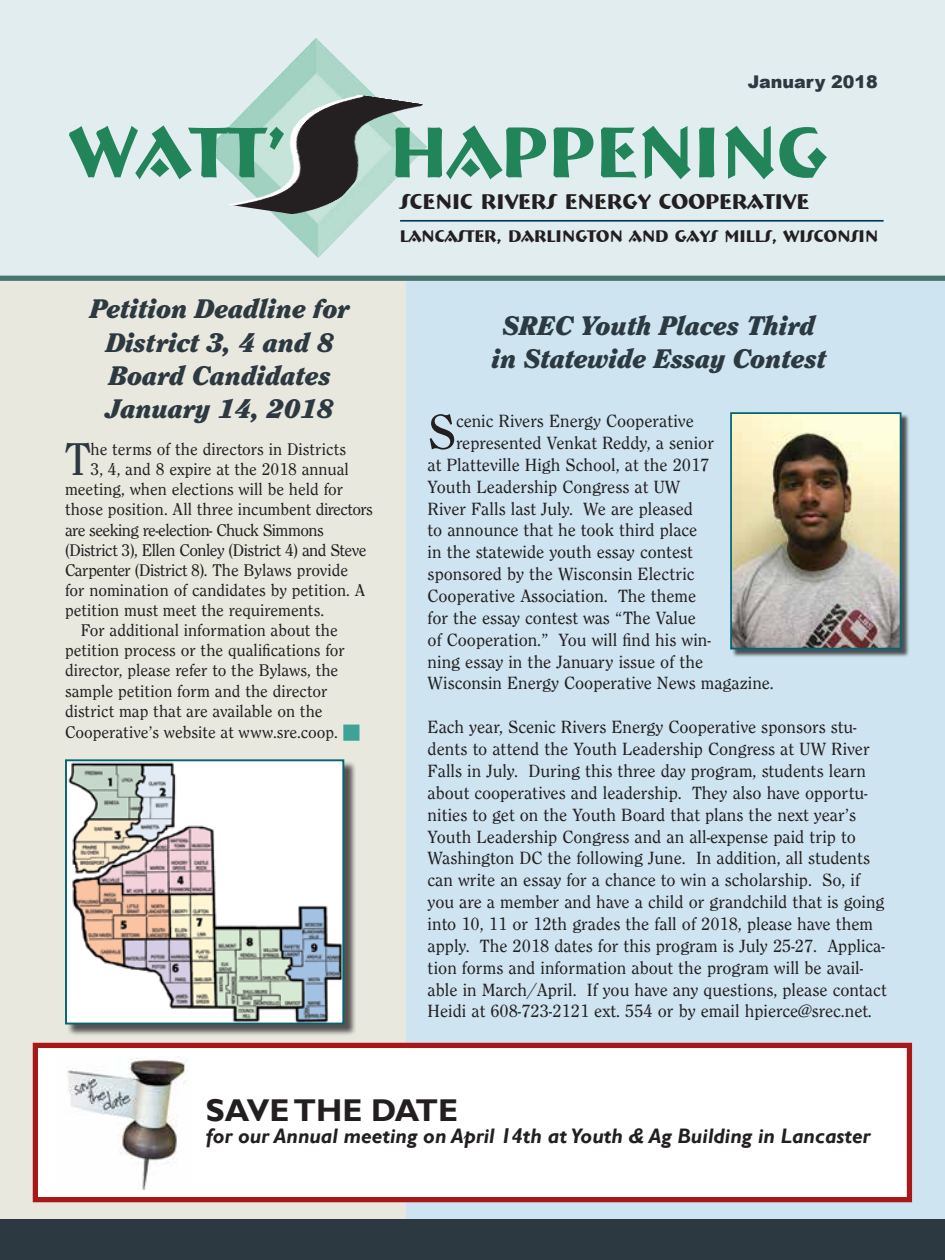
<style>
.page{position:relative;width:945px;height:1260px;background:#fff}
.page>*{position:absolute;margin:0;border:0;box-sizing:border-box;transform-origin:0 0}
.t1{font:700 73.15px "Bremen BT";color:#228459}
.t2{font:51.1px "Clearface Regular DTC";color:#231f20}
.t3{font:47.6px "Clearface Regular DTC";color:#2c3940}
.t4{font:700 31.5px "Gill Sans";color:#231f20}
.t5{font:28px/33.2px "Clearface Black Italic DTC";letter-spacing:-.01em;color:#2c3940;text-align:center}
.t6{font:700 22.05px "Bremen BT";color:#231f20}
.t7{font:italic 700 21px "Gill Sans";color:#231f20}
.t8{font:18.38px/21.9px "Clearface Regular DTC";color:#231f20}
.t9{font:17.5px "Clearface Regular DTC";color:#231f20}
.t10{font:17.5px "Clearface Regular DTC";letter-spacing:-.03em;color:#231f20}
.t11{font:900 17.5px "Arial";color:#2c3940}
.t12{font:700 17.32px "Bremen BT";color:#231f20}
.s1{color:#3fa298}
</style>
<div class="page">
<div style="left:0;top:276px;width:406px;height:984px;background:#e8e8df"></div>
<div style="left:406px;top:279px;width:539px;height:981px;background:#cee4f0"></div>
<div style="left:0;top:0;width:945px;height:278px;background:#e2edf0"></div>
<hr style="left:400px;top:220px;width:484px;height:2px;background:#00395c">
<img style="left:207px;top:38px;width:220px;height:220px">
<img style="left:223px;top:89px;width:194px;height:129px">
<img style="left:230px;top:90px;width:193px;height:129px">
<div style="left:0;top:276px;width:945px;height:5px;background:#49746e"></div>
<div style="left:0;top:1220px;width:945px;height:40px;background:#2c3940"></div>
<div style="left:33px;top:1043px;width:879px;height:159px;background:#fff;border:5px solid #a81818"></div>
<img style="left:67px;top:1057px;width:121px;height:133px">
<div style="left:66px;top:761px;width:290px;height:276px;background:#231f20;opacity:.75"></div>
<img style="left:68px;top:762px;width:273px;height:260px">
<div style="left:65px;top:759px;width:279px;height:266px;border:2px solid #026572"></div>
<div style="left:731px;top:413px;width:179px;height:245px;background:#231f20;opacity:.75"></div>
<img style="left:733px;top:415px;width:165px;height:232px">
<div style="left:730px;top:412px;width:171px;height:238px;border:2px solid #026572"></div>
<p class="t11" style="left:748px;top:69px;width:132px">January 2018</p>
<h1 class="t1" style="left:70px;top:107px;width:217px">WATT’</h1>
<h1 class="t1" style="left:390px;top:107px;width:438px">HAPPENING</h1>
<h3 class="t5" style="left:90px;top:292px;width:262px">Petition Deadline for<br>District 3, 4 and 8<br>Board Candidates<br>January 14, 2018</h3>
<h3 class="t3" style="left:65px;top:433px;width:27px">T</h3>
<p class="t9" style="left:91px;top:440px;width:257px">he terms of the directors in Districts</p>
<p class="t9" style="left:91px;top:460px;width:260px">3, 4, and 8 expire at the 2018 annual</p>
<p class="t9" style="left:65px;top:480px;width:280px">meeting, when elections will be held for</p>
<p class="t9" style="left:65px;top:500px;width:309px">those position. All three incumbent directors</p>
<p class="t10" style="left:65px;top:520px;width:260px">are seeking re-election- Chuck Simmons</p>
<p class="t10" style="left:65px;top:540px;width:303px">(District 3), Ellen Conley (District 4) and Steve</p>
<p class="t9" style="left:65px;top:560px;width:285px">Carpenter (District 8). The Bylaws provide</p>
<p class="t9" style="left:65px;top:580px;width:302px">for nomination of candidates by petition. A</p>
<p class="t9" style="left:65px;top:601px;width:261px">petition must meet the requirements.</p>
<p class="t9" style="left:81px;top:621px;width:258px">For additional information about the</p>
<p class="t9" style="left:65px;top:641px;width:281px">petition process or the qualifications for</p>
<p class="t9" style="left:65px;top:661px;width:275px">director, please refer to the Bylaws, the</p>
<p class="t9" style="left:65px;top:681px;width:264px">sample petition form and the director</p>
<p class="t9" style="left:65px;top:701px;width:259px">district map that are available on the</p>
<p class="t9" style="left:65px;top:722px;width:297px">Cooperative’s website at www.sre.coop. <span class="s1">■</span></p>
<p class="t6" style="left:400px;top:188px;width:411px">SCENIC RIVERS ENERGY COOPERATIVE</p>
<p class="t12" style="left:400px;top:225px;width:480px">LANCASTER, DARLINGTON AND GAYS MILLS, WISCONSIN</p>
<h3 class="t5" style="left:491px;top:308px;width:336px">SREC Youth Places Third in Statewide Essay Contest</h3>
<h2 class="t2" style="left:428px;top:403px;width:30px">S</h2>
<p class="t8" style="left:456px;top:410px;width:239px">cenic Rivers Energy Cooperative</p>
<p class="t8" style="left:456px;top:432px;width:259px">represented Venkat Reddy, a senior</p>
<p class="t8" style="left:428px;top:453px;width:283px">at Platteville High School, at the 2017</p>
<p class="t8" style="left:428px;top:475px;width:254px">Youth Leadership Congress at UW</p>
<p class="t8" style="left:428px;top:497px;width:267px">River Falls last July. We are pleased</p>
<p class="t8" style="left:428px;top:519px;width:271px">to announce that he took third place</p>
<p class="t8" style="left:428px;top:541px;width:267px">in the statewide youth essay contest</p>
<p class="t8" style="left:428px;top:563px;width:268px">sponsored by the Wisconsin Electric</p>
<p class="t8" style="left:428px;top:585px;width:270px">Cooperative Association. The theme</p>
<p class="t8" style="left:428px;top:606px;width:270px">for the essay contest was “The Value</p>
<p class="t8" style="left:428px;top:628px;width:285px">of Cooperation.” You will find his win-</p>
<p class="t8" style="left:428px;top:650px;width:277px">ning essay in the January issue of the</p>
<p class="t8" style="left:428px;top:672px;width:348px">Wisconsin Energy Cooperative News magazine.</p>
<p class="t8" style="left:428px;top:716px;width:461px">Each year, Scenic Rivers Energy Cooperative sponsors stu&shy;dents to attend the Youth Leadership Congress at UW River Falls in July. During this three day program, students learn about cooperatives and leadership. They also have opportu&shy;nities to get on the Youth Board that plans the next year’s Youth Leadership Congress and an all-expense paid trip to Washington DC the following June. In addition, all students can write an essay for a chance to win a scholarship. So, if you are a member and have a child or grandchild that is going into 10, 11 or 12th grades the fall of 2018, please have them apply. The 2018 dates for this program is July 25-27. Applica&shy;tion forms and information about the program will be avail&shy;able in March/April. If you have any questions, please contact Heidi at 608-723-2121 ext. 554 or by email hpierce@srec.net.</p>
<h3 class="t4" style="left:206px;top:1092px;width:254px">SAVE THE DATE</h3>
<p class="t7" style="left:206px;top:1124px;width:666px">for our Annual meeting on April 14th at Youth &amp; Ag Building in Lancaster</p>
</div>
